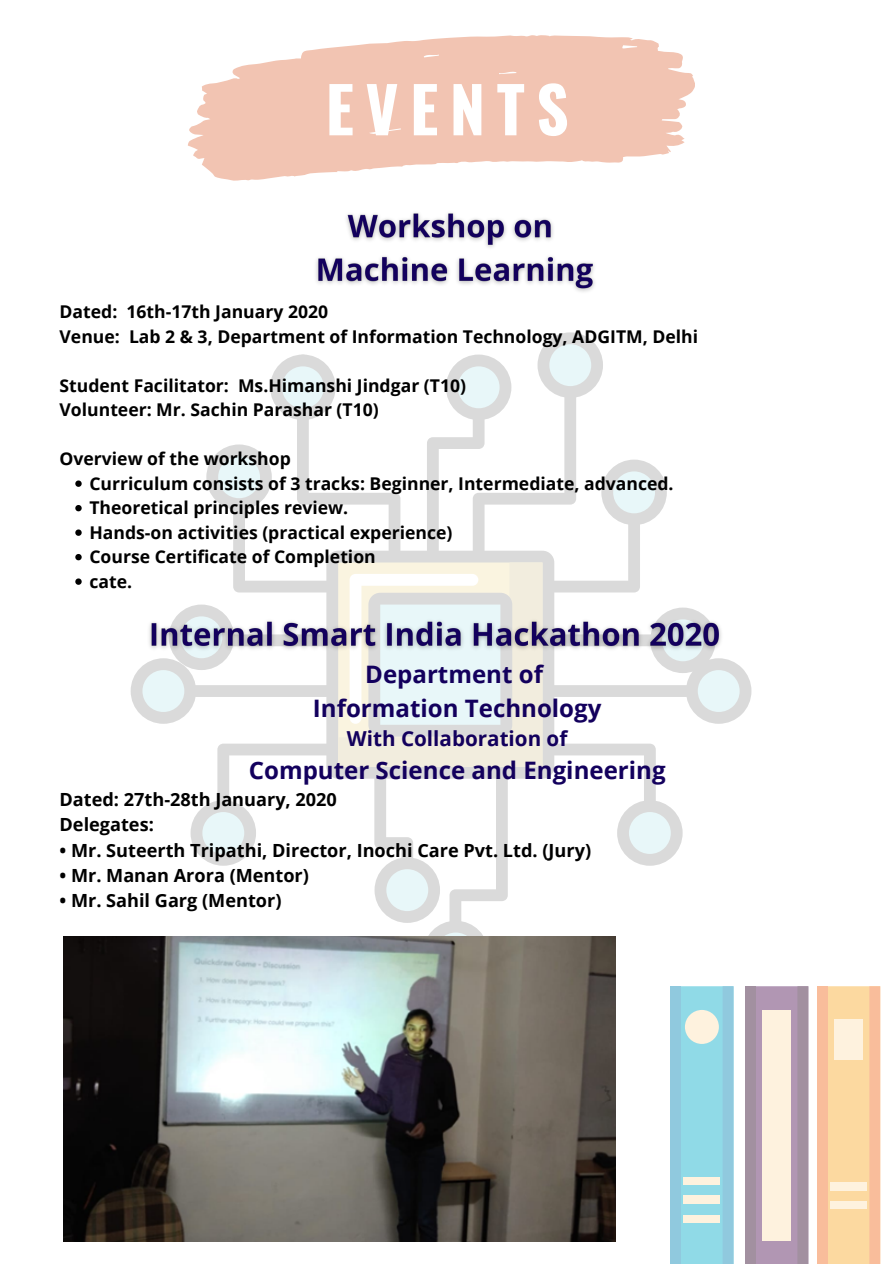
<style>
.page{position:relative;width:894px;height:1264px;background:#fff}
.page>*{position:absolute;margin:0;border:0;box-sizing:border-box;transform-origin:0 0}
.t1{font:700 63.3px "Oswald";letter-spacing:.18em;color:#fff}
.t2{font:700 24px "Open Sans";color:#13005d}
.t3{font:700 20.55px "Open Sans";color:#13005d}
.t4{font:700 18.15px "Open Sans";color:#000}
.t5{font:700 17.55px "Open Sans";color:#000}
</style>
<div class="page">
<svg style="left:131px;top:332px;width:620px;height:654px"></svg>
<img style="left:63px;top:936px;width:552px;height:304px">
<svg style="left:188px;top:35px;width:506px;height:145px;fill:#f2c4b2"></svg>
<svg style="left:680px;top:986px;width:42px;height:277px;background:#91d9e6"></svg>
<div style="left:670px;top:986px;width:10px;height:277px;background:#90c9de"></div>
<div style="left:722px;top:986px;width:11px;height:277px;background:#90c9de"></div>
<svg style="left:684px;top:1009px;width:34px;height:34px"></svg>
<div style="left:683px;top:1176px;width:37px;height:8px;background:#fef2de"></div>
<div style="left:683px;top:1195px;width:37px;height:8px;background:#fef2de"></div>
<div style="left:683px;top:1214px;width:37px;height:8px;background:#fef2de"></div>
<svg style="left:755px;top:986px;width:42px;height:277px;background:#b49ab4"></svg>
<div style="left:762px;top:1009px;width:28px;height:231px;background:#fef2de"></div>
<div style="left:745px;top:986px;width:10px;height:277px;background:#a290a0"></div>
<div style="left:797px;top:986px;width:11px;height:277px;background:#a290a0"></div>
<div style="left:816px;top:986px;width:63px;height:277px;background:linear-gradient(to bottom,#fcdaa3,#fcdaa3)"></div>
<div style="left:834px;top:1018px;width:28px;height:41px;background:#fef2de"></div>
<div style="left:816px;top:986px;width:11px;height:277px;background:#f9bd9b"></div>
<div style="left:869px;top:986px;width:10px;height:277px;background:#f9bd9b"></div>
<div style="left:830px;top:1182px;width:36px;height:8px;background:#fef2de"></div>
<div style="left:830px;top:1201px;width:36px;height:8px;background:#fef2de"></div>
<svg style="left:75px;top:480px;width:7px;height:7px"></svg>
<svg style="left:75px;top:505px;width:7px;height:6px"></svg>
<svg style="left:75px;top:529px;width:7px;height:7px"></svg>
<svg style="left:75px;top:554px;width:7px;height:6px"></svg>
<svg style="left:75px;top:578px;width:7px;height:7px"></svg>
<img style="left:316px;top:213px;width:279px;height:79px">
<img style="left:141px;top:606px;width:585px;height:57px">
<p class="t1" style="left:325px;top:60px;width:244px">EVENTS</p>
<p class="t5" style="left:59px;top:300px;width:270px">Dated: 16th-17th January 2020</p>
<p class="t5" style="left:59px;top:324px;width:640px">Venue: Lab 2 &amp; 3, Department of Information Technology, ADGITM, Delhi</p>
<p class="t5" style="left:59px;top:373px;width:408px">Student Facilitator: Ms.Himanshi Jindgar (T10)</p>
<p class="t5" style="left:59px;top:397px;width:321px">Volunteer: Mr. Sachin Parashar (T10)</p>
<p class="t5" style="left:59px;top:446px;width:233px">Overview of the workshop</p>
<p class="t5" style="left:89px;top:471px;width:585px">Curriculum consists of 3 tracks: Beginner, Intermediate, advanced.</p>
<p class="t5" style="left:89px;top:495px;width:260px">Theoretical principles review.</p>
<p class="t5" style="left:89px;top:520px;width:364px">Hands-on activities (practical experience)</p>
<p class="t5" style="left:89px;top:544px;width:288px">Course Certificate of Completion</p>
<p class="t5" style="left:89px;top:569px;width:44px">cate.</p>
<p class="t2" style="left:365px;top:657px;width:179px">Department of</p>
<p class="t2" style="left:313px;top:691px;width:290px">Information Technology</p>
<p class="t3" style="left:347px;top:724px;width:222px">With Collaboration of</p>
<p class="t2" style="left:249px;top:753px;width:418px">Computer Science and Engineering</p>
<p class="t4" style="left:59px;top:786px;width:279px">Dated: 27th-28th January, 2020</p>
<p class="t4" style="left:59px;top:812px;width:96px">Delegates:</p>
<p class="t4" style="left:59px;top:837px;width:533px">• Mr. Suteerth Tripathi, Director, Inochi Care Pvt. Ltd. (Jury)</p>
<p class="t4" style="left:59px;top:862px;width:251px">• Mr. Manan Arora (Mentor)</p>
<p class="t4" style="left:59px;top:887px;width:223px">• Mr. Sahil Garg (Mentor)</p>
</div>
